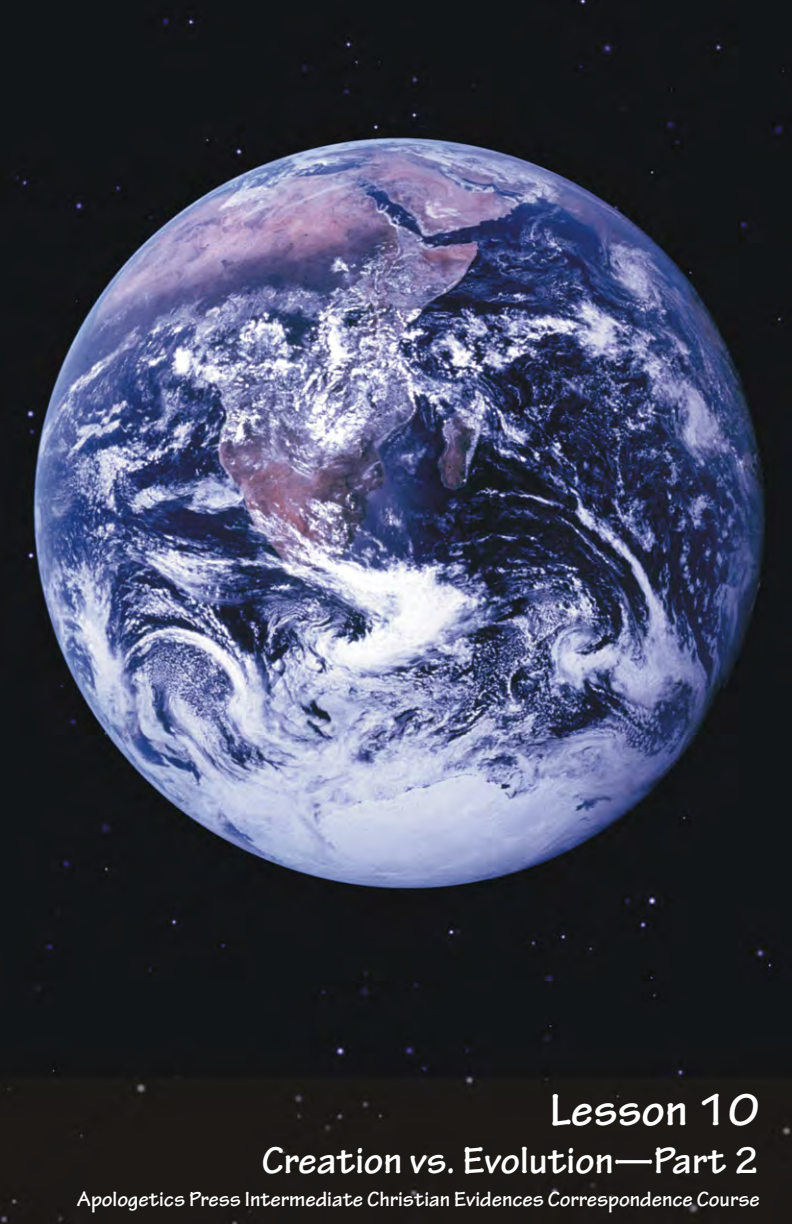
<style>
.page{position:relative;width:792px;height:1224px;background:#fff}
.page>*{position:absolute;margin:0;border:0;box-sizing:border-box;transform-origin:0 0}
.Title_page_Lesson{font:700 48px "Tekton Pro";color:#fff}
.Title_Cover{font:700 40px "Tekton Pro";color:#fff}
.Title_Cover_CC_info{font:700 22px "Tekton Pro";color:#fff}
</style>
<div class="page">
<img style="left:0;top:0;width:792px;height:1224px">
<p class="Title_page_Lesson" style="left:550px;top:1082px;width:211px">Lesson 10</p>
<p class="Title_Cover" style="left:262px;top:1137px;width:499px">Creation vs. Evolution—Part 2</p>
<p class="Title_Cover_CC_info" style="left:77px;top:1186px;width:684px">Apologetics Press Intermediate Christian Evidences Correspondence Course</p>
</div>
